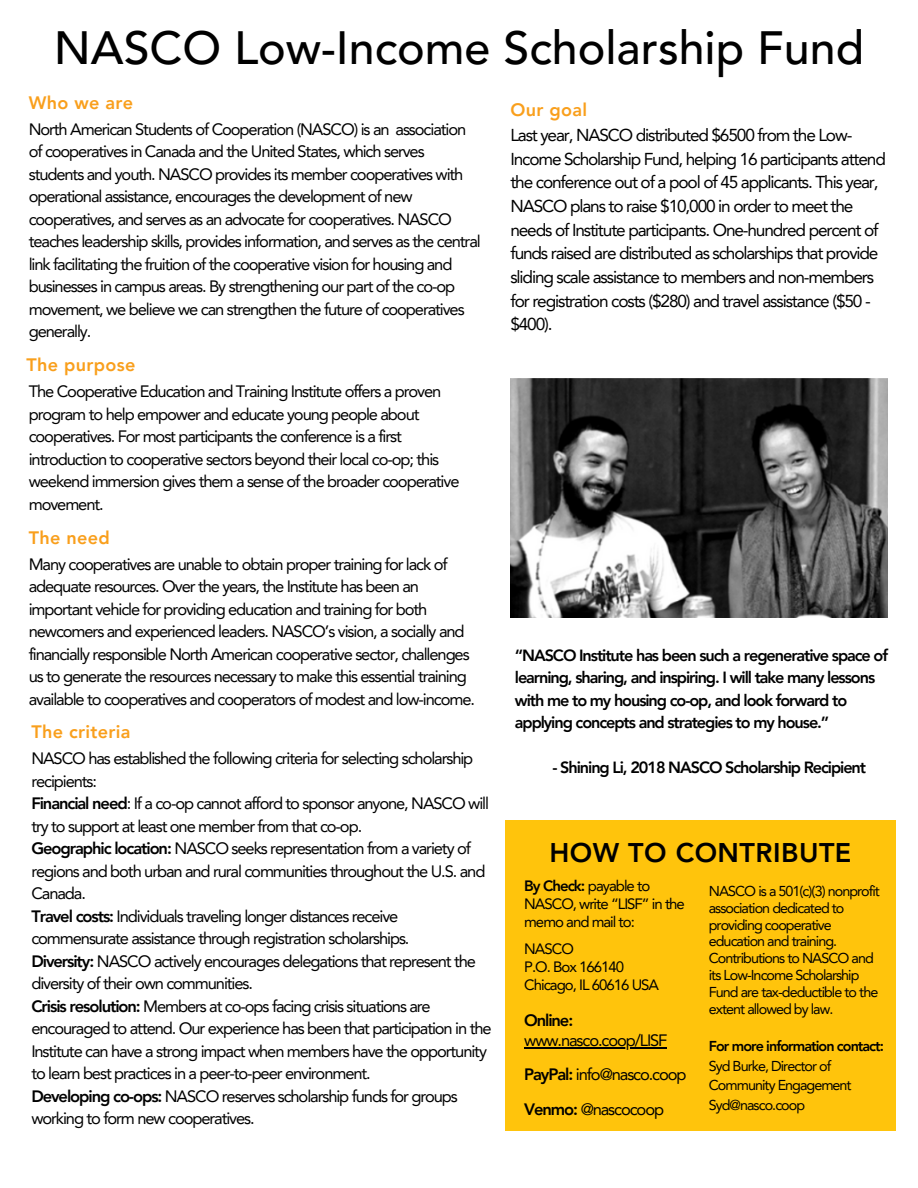
<style>
.page{position:relative;width:918px;height:1188px;background:#fff}
.page>*{position:absolute;margin:0;border:0;box-sizing:border-box;transform-origin:0 0}
.t1{font:500 46.65px "Avenir LT Pro";color:#000}
.t2{font:800 27px "Avenir LT Pro";letter-spacing:.02em;color:#000}
.t3{font:800 18px "Avenir LT Pro";letter-spacing:.02em;color:#f99f1c}
.t4{font:17.25px/23.7px "Avenir LT Pro";letter-spacing:-.065em;color:#000}
.t5{font:16.5px/22.5px "Avenir LT Pro";letter-spacing:-.065em;color:#000}
.t6{font:800 16.5px "Avenir LT Pro";letter-spacing:-.065em;color:#000}
.t7{font:800 16.2px/22.4px "Avenir LT Pro";letter-spacing:-.065em;color:#000}
.t8{font:15px/18.1px "Avenir LT Pro";letter-spacing:-.065em;color:#000}
.t9{font:14.25px/16.8px "Avenir LT Pro";letter-spacing:-.065em;color:#000}
.t10{font:800 14.25px "Avenir LT Pro";letter-spacing:-.065em;color:#000}
.s1{font-weight:800}
</style>
<div class="page">
<div style="left:505px;top:820px;width:390px;height:311px;background:#ffc40c"></div>
<img style="left:510px;top:379px;width:377px;height:238px">
<hr style="left:524px;top:1047px;width:142px;height:1px;background:#000">
<h4 class="t1" style="left:54px;top:29px;width:812px">NASCO Low-Income Scholarship Fund</h4>
<h4 class="t3" style="left:29px;top:95px;width:106px">Who we are</h4>
<h3 class="t5" style="left:29px;top:119px;width:454px">North American Students of Cooperation (NASCO) is an association of cooperatives in Canada and the United States, which serves students and youth. NASCO provides its member cooperatives with operational assistance, encourages the development of new cooperatives, and serves as an advocate for cooperatives. NASCO teaches leadership skills, provides information, and serves as the central link facilitating the fruition of the cooperative vision for housing and businesses in campus areas. By strengthening our part of the co-op movement, we believe we can strengthen the future of cooperatives generally.</h3>
<p class="t3" style="left:27px;top:358px;width:110px">The purpose</p>
<h3 class="t5" style="left:29px;top:382px;width:432px">The Cooperative Education and Training Institute offers a proven program to help empower and educate young people about cooperatives. For most participants the conference is a first introduction to cooperative sectors beyond their local co-op; this weekend immersion gives them a sense of the broader cooperative movement.</h3>
<p class="t3" style="left:29px;top:530px;width:82px">The need</p>
<h4 class="t5" style="left:29px;top:554px;width:448px">Many cooperatives are unable to obtain proper training for lack of adequate resources. Over the years, the Institute has been an important vehicle for providing education and training for both newcomers and experienced leaders. NASCO’s vision, a socially and financially responsible North American cooperative sector, challenges us to generate the resources necessary to make this essential training available to cooperatives and cooperators of modest and low-income.</h4>
<p class="t3" style="left:32px;top:725px;width:100px">The criteria</p>
<h3 class="t5" style="left:31px;top:749px;width:462px">NASCO has established the following criteria for selecting scholarship recipients:<br><span class="s1">Financial need</span>: If a co-op cannot afford to sponsor anyone, NASCO will try to support at least one member from that co-op.<br><span class="s1">Geographic location:</span> NASCO seeks representation from a variety of regions and both urban and rural communities throughout the U.S. and Canada.<br><span class="s1">Travel costs:</span> Individuals traveling longer distances receive commensurate assistance through registration scholarships.<br><span class="s1">Diversity:</span> NASCO actively encourages delegations that represent the diversity of their own communities.<br><span class="s1">Crisis resolution:</span> Members at co-ops facing crisis situations are encouraged to attend. Our experience has been that participation in the Institute can have a strong impact when members have the opportunity to learn best practices in a peer-to-peer environment.<br><span class="s1">Developing co-ops:</span> NASCO reserves scholarship funds for groups working to form new cooperatives.</h3>
<p class="t3" style="left:511px;top:102px;width:78px">Our goal</p>
<h4 class="t4" style="left:510px;top:125px;width:377px">Last year, NASCO distributed $6500 from the Low-Income Scholarship Fund, helping 16 participants attend the conference out of a pool of 45 applicants. This year, NASCO plans to raise $10,000 in order to meet the needs of Institute participants. One-hundred percent of funds raised are distributed as scholarships that provide sliding scale assistance to members and non-members for registration costs ($280) and travel assistance ($50 - $400).</h4>
<h3 class="t7" style="left:515px;top:646px;width:375px">“NASCO Institute has been such a regenerative space of learning, sharing, and inspiring. I will take many lessons with me to my housing co-op, and look forward to applying concepts and strategies to my house.”</h3>
<h4 class="t7" style="left:553px;top:757px;width:315px">- Shining Li, 2018 NASCO Scholarship Recipient</h4>
<h4 class="t2" style="left:549px;top:841px;width:304px">HOW TO CONTRIBUTE</h4>
<h3 class="t8" style="left:524px;top:878px;width:162px"><span class="s1">By Check:</span> payable to<br>NASCO, write “LISF” in the memo and mail to:</h3>
<h2 class="t8" style="left:524px;top:941px;width:51px">NASCO</h2>
<p class="t8" style="left:524px;top:959px;width:102px">P.O. Box 166140</p>
<p class="t8" style="left:524px;top:977px;width:136px">Chicago, IL 60616 USA</p>
<p class="t6" style="left:524px;top:1013px;width:51px">Online:</p>
<p class="t5" style="left:524px;top:1024px;width:164px;line-height:34.3px">www.nasco.coop/LISF<br><span class="s1">PayPal:</span> info@nasco.coop</p>
<h4 class="t5" style="left:524px;top:1099px;width:141px"><span class="s1">Venmo:</span> @nascocoop</h4>
<h3 class="t9" style="left:709px;top:884px;width:173px">NASCO is a 501(c)(3) nonprofit association dedicated to providing cooperative education and training.<br>Contributions to NASCO and its Low-Income Scholarship<br>Fund are tax-deductible to the extent allowed by law.</h3>
<h4 class="t10" style="left:709px;top:1040px;width:177px">For more information contact:</h4>
<p class="t9" style="left:709px;top:1057px;width:144px;line-height:19.6px">Syd Burke, Director of<br>Community Engagement</p>
<h3 class="t9" style="left:709px;top:1098px;width:98px">Syd@nasco.coop</h3>
</div>
